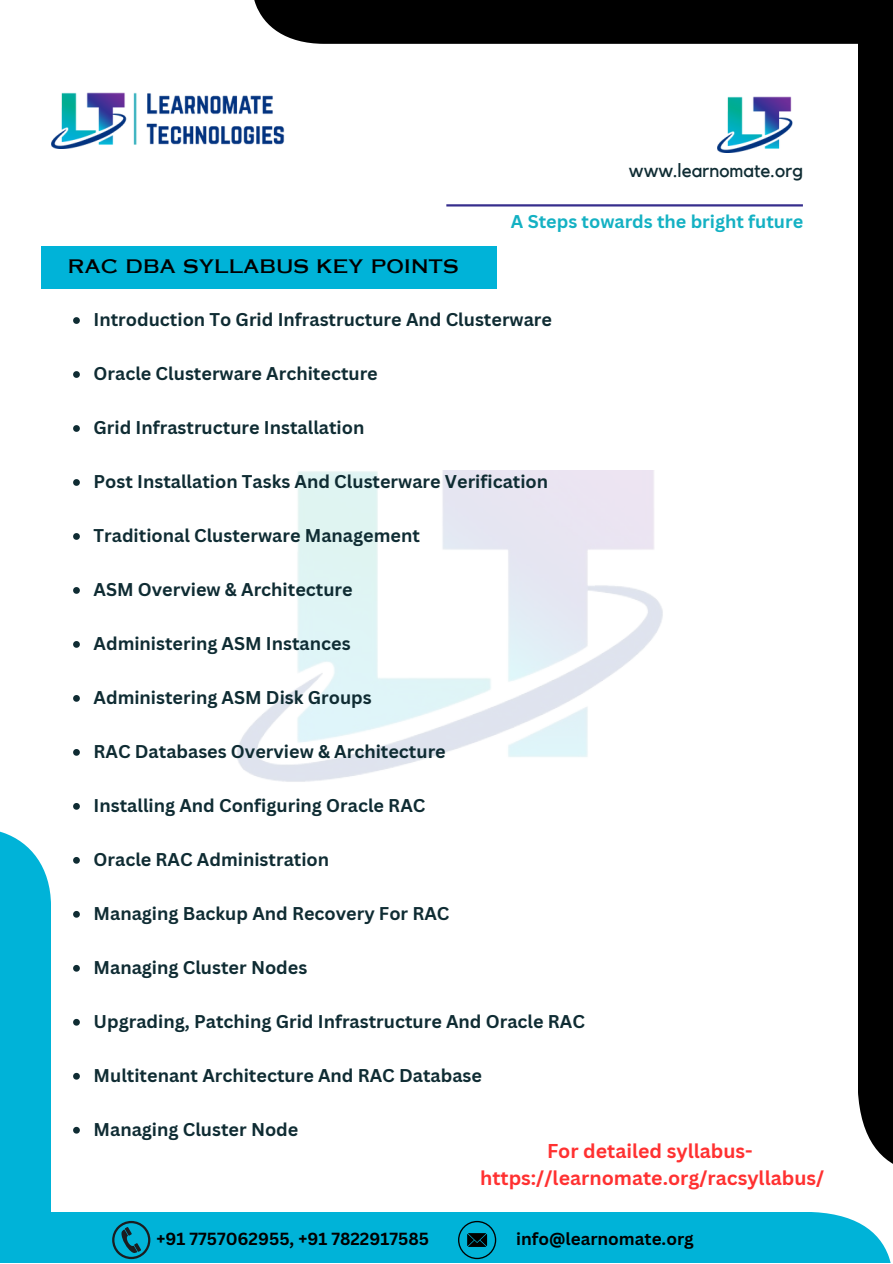
<style>
.page{position:relative;width:893px;height:1264px;background:#fff}
.page>*{position:absolute;margin:0;border:0;box-sizing:border-box;transform-origin:0 0}
.t1{font:700 19.5px "Canva Sans";color:#ff3131}
.t2{font:18.9px "Kollektif";color:#0f2c33}
.t3{font:18.6px "Copperplate Gothic LT Pro 31 AB";color:#000}
.t4{font:700 18px "Canva Sans";color:#0f2c33}
.t5{font:700 18px "Canva Sans";color:#14b1c3}
.t6{font:700 17.1px "Canva Sans";color:#000}
</style>
<div class="page">
<div style="left:252px;top:0;width:640px;height:44px;background:#000"></div>
<div style="left:857px;top:0;width:35px;height:1172px;background:#000"></div>
<div style="left:0;top:828px;width:51px;height:434px;background:#00b3d8"></div>
<div style="left:0;top:1211px;width:892px;height:51px;background:#00b3d8"></div>
<hr style="left:446px;top:204px;width:356px;height:2px;background:#362e8d">
<img style="left:237px;top:471px;width:426px;height:311px">
<svg style="left:112px;top:1220px;width:38px;height:39px"></svg>
<svg style="left:458px;top:1220px;width:38px;height:39px"></svg>
<svg style="left:73px;top:317px;width:7px;height:7px"></svg>
<svg style="left:73px;top:371px;width:7px;height:7px"></svg>
<svg style="left:73px;top:425px;width:7px;height:7px"></svg>
<svg style="left:73px;top:479px;width:7px;height:7px"></svg>
<svg style="left:73px;top:533px;width:7px;height:7px"></svg>
<svg style="left:73px;top:587px;width:7px;height:7px"></svg>
<svg style="left:73px;top:641px;width:7px;height:6px"></svg>
<svg style="left:73px;top:695px;width:7px;height:6px"></svg>
<svg style="left:73px;top:749px;width:7px;height:6px"></svg>
<svg style="left:73px;top:803px;width:7px;height:6px"></svg>
<svg style="left:73px;top:857px;width:7px;height:6px"></svg>
<svg style="left:73px;top:911px;width:7px;height:6px"></svg>
<svg style="left:73px;top:964px;width:7px;height:7px"></svg>
<svg style="left:73px;top:1018px;width:7px;height:7px"></svg>
<svg style="left:73px;top:1072px;width:7px;height:7px"></svg>
<svg style="left:73px;top:1126px;width:7px;height:7px"></svg>
<div style="left:41px;top:246px;width:455px;height:42px;background:#00b3d8"></div>
<img style="left:51px;top:92px;width:234px;height:56px">
<img style="left:718px;top:96px;width:75px;height:56px">
<p class="t2" style="left:629px;top:162px;width:176px">www.learnomate.org</p>
<p class="t3" style="left:68px;top:259px;width:392px">RAC DBA SYLLABUS KEY POINTS</p>
<p class="t5" style="left:511px;top:209px;width:294px">A Steps towards the bright future</p>
<p class="t4" style="left:94px;top:307px;width:460px">Introduction To Grid Infrastructure And Clusterware</p>
<p class="t4" style="left:94px;top:361px;width:286px">Oracle Clusterware Architecture</p>
<p class="t4" style="left:94px;top:415px;width:272px">Grid Infrastructure Installation</p>
<p class="t4" style="left:94px;top:469px;width:456px">Post Installation Tasks And Clusterware Verification</p>
<p class="t4" style="left:94px;top:523px;width:328px">Traditional Clusterware Management</p>
<p class="t4" style="left:94px;top:577px;width:261px">ASM Overview &amp; Architecture</p>
<p class="t4" style="left:94px;top:630px;width:258px">Administering ASM Instances</p>
<p class="t4" style="left:94px;top:684px;width:280px">Administering ASM Disk Groups</p>
<p class="t4" style="left:94px;top:738px;width:354px">RAC Databases Overview &amp; Architecture</p>
<p class="t4" style="left:94px;top:792px;width:333px">Installing And Configuring Oracle RAC</p>
<p class="t4" style="left:94px;top:846px;width:237px">Oracle RAC Administration</p>
<p class="t4" style="left:94px;top:900px;width:357px">Managing Backup And Recovery For RAC</p>
<p class="t4" style="left:94px;top:954px;width:215px">Managing Cluster Nodes</p>
<p class="t4" style="left:94px;top:1008px;width:493px">Upgrading, Patching Grid Infrastructure And Oracle RAC</p>
<p class="t4" style="left:94px;top:1062px;width:390px">Multitenant Architecture And RAC Database</p>
<p class="t4" style="left:94px;top:1116px;width:206px">Managing Cluster Node</p>
<p class="t6" style="left:156px;top:1226px;width:274px">+91 7757062955, +91 7822917585</p>
<p class="t1" style="left:547px;top:1137px;width:207px">For detailed syllabus-</p>
<p class="t1" style="left:480px;top:1164px;width:346px">https://learnomate.org/racsyllabus/</p>
<p class="t6" style="left:516px;top:1226px;width:179px">info@learnomate.org</p>
</div>
